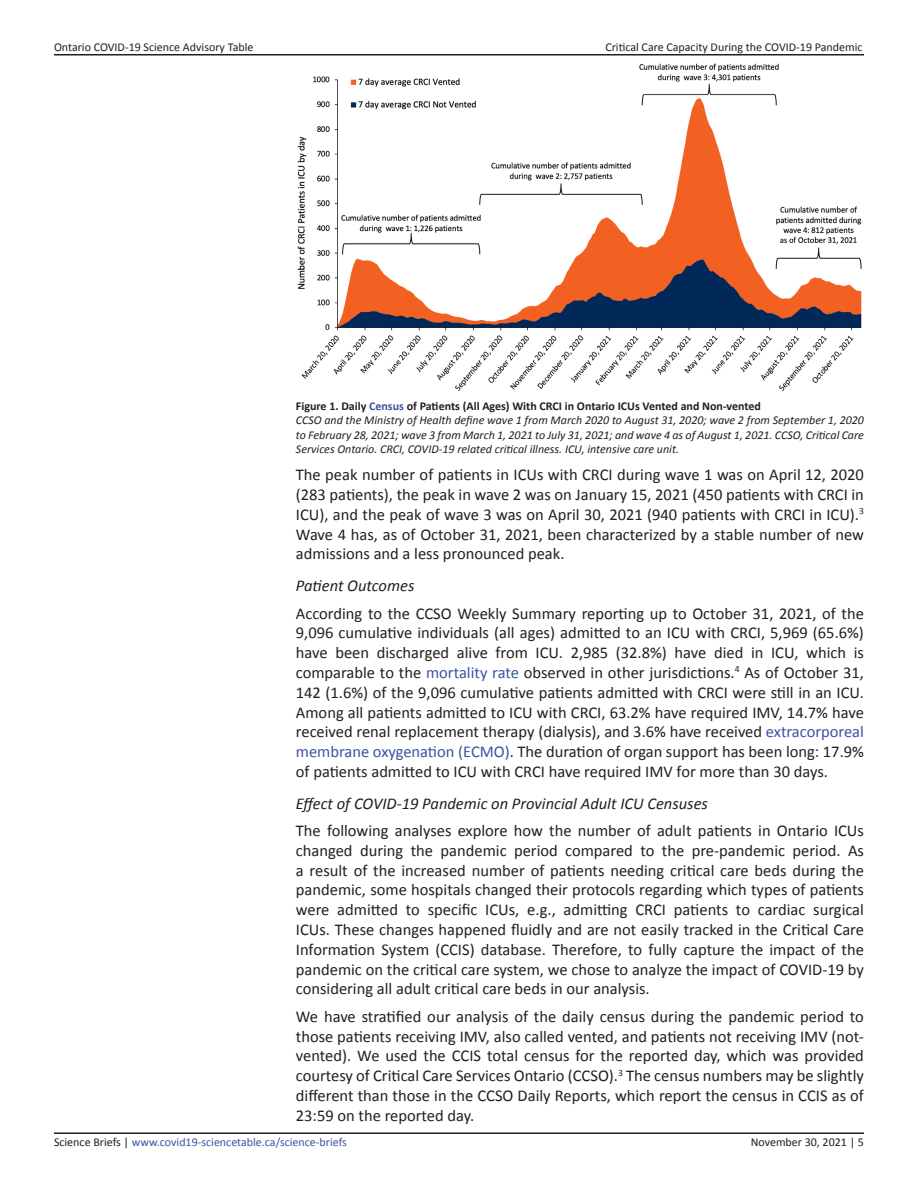
<style>
.page{position:relative;width:918px;height:1188px;background:#fff}
.page>*{position:absolute;margin:0;border:0;box-sizing:border-box;transform-origin:0 0}
.t1{font:16.5px/19.8px "Calibri";color:#231f20;text-align:justify}
.Heading_3{font:italic 16.5px "Calibri";color:#231f20}
.Figure_Legend{font:italic 12px/14.4px "Calibri";color:#231f20;text-align:justify}
.t2{font:12px "Calibri";color:#231f20}
.t3{font:700 12px "Calibri";color:#231f20}
.t4{font:12px "Calibri";color:#3b53a3}
.s1{color:#3b53a3}
.s2{color:#231f20}
</style>
<div class="page">
<hr style="left:54px;top:1132px;width:810px;height:2px;background:#231f20">
<hr style="left:54px;top:54px;width:810px;height:2px;background:#231f20">
<img style="left:297px;top:63px;width:565px;height:328px">
<p class="t2" style="left:54px;top:39px;width:201px">Ontario COVID-19 Science Advisory Table</p>
<p class="t2" style="left:605px;top:39px;width:259px">Critical Care Capacity During the COVID-19 Pandemic</p>
<p class="t3" style="left:296px;top:397px;width:467px">Figure 1. Daily <span class="s1">Census</span> of Patients (All Ages) With CRCI in Ontario ICUs Vented and Non-vented</p>
<p class="Figure_Legend" style="left:296px;top:412px;width:570px">CCSO and the Ministry of Health define wave 1 from March 2020 to August 31, 2020; wave 2 from September 1, 2020 to February 28, 2021; wave 3 from March 1, 2021 to July 31, 2021; and wave 4 as of August 1, 2021. CCSO, Critical Care Services Ontario. CRCI, COVID-19 related critical illness. ICU, intensive care unit.</p>
<p class="t1" style="left:296px;top:464px;width:570px">The peak number of patients in ICUs with CRCI during wave 1 was on April 12, 2020 (283 patients), the peak in wave 2 was on January 15, 2021 (450 patients with CRCI in ICU), and the peak of wave 3 was on April 30, 2021 (940 patients with CRCI in ICU).<sup>3<br></sup>Wave 4 has, as of October 31, 2021, been characterized by a stable number of new admissions and a less pronounced peak.</p>
<p class="Heading_3" style="left:296px;top:574px;width:120px">Patient Outcomes</p>
<p class="t1" style="left:296px;top:603px;width:570px">According to the CCSO Weekly Summary reporting up to October 31, 2021, of the 9,096 cumulative individuals (all ages) admitted to an ICU with CRCI, 5,969 (65.6%) have been discharged alive from ICU. 2,985 (32.8%) have died in ICU, which is comparable to the <span class="s1">mortality rate</span> observed in other jurisdictions.<sup>4</sup> As of October 31, 142 (1.6%) of the 9,096 cumulative patients admitted with CRCI were still in an ICU.<br>Among all patients admitted to ICU with CRCI, 63.2% have required IMV, 14.7% have received renal replacement therapy (dialysis), and 3.6% have received <span class="s1">extracorporeal membrane oxygenation (ECMO)</span>. The duration of organ support has been long: 17.9% of patients admitted to ICU with CRCI have required IMV for more than 30 days.</p>
<p class="Heading_3" style="left:296px;top:792px;width:414px">Effect of COVID-19 Pandemic on Provincial Adult ICU Censuses</p>
<p class="t1" style="left:296px;top:820px;width:570px">The following analyses explore how the number of adult patients in Ontario ICUs changed during the pandemic period compared to the pre-pandemic period. As a result of the increased number of patients needing critical care beds during the pandemic, some hospitals changed their protocols regarding which types of patients were admitted to specific ICUs, e.g., admitting CRCI patients to cardiac surgical ICUs. These changes happened fluidly and are not easily tracked in the Critical Care Information System (CCIS) database. Therefore, to fully capture the impact of the pandemic on the critical care system, we chose to analyze the impact of COVID-19 by considering all adult critical care beds in our analysis.</p>
<p class="t1" style="left:296px;top:1006px;width:570px">We have stratified our analysis of the daily census during the pandemic period to those patients receiving IMV, also called vented, and patients not receiving IMV (not&shy;vented). We used the CCIS total census for the reported day, which was provided courtesy of Critical Care Services Ontario (CCSO).<sup>3</sup> The census numbers may be slightly different than those in the CCSO Daily Reports, which report the census in CCIS as of 23:59 on the reported day.</p>
<p class="t4" style="left:54px;top:1134px;width:294px"><span class="s2">Science Briefs |</span> www.covid19-sciencetable.ca/science-briefs</p>
<p class="t2" style="left:751px;top:1134px;width:115px">November 30, 2021 | 5</p>
</div>
